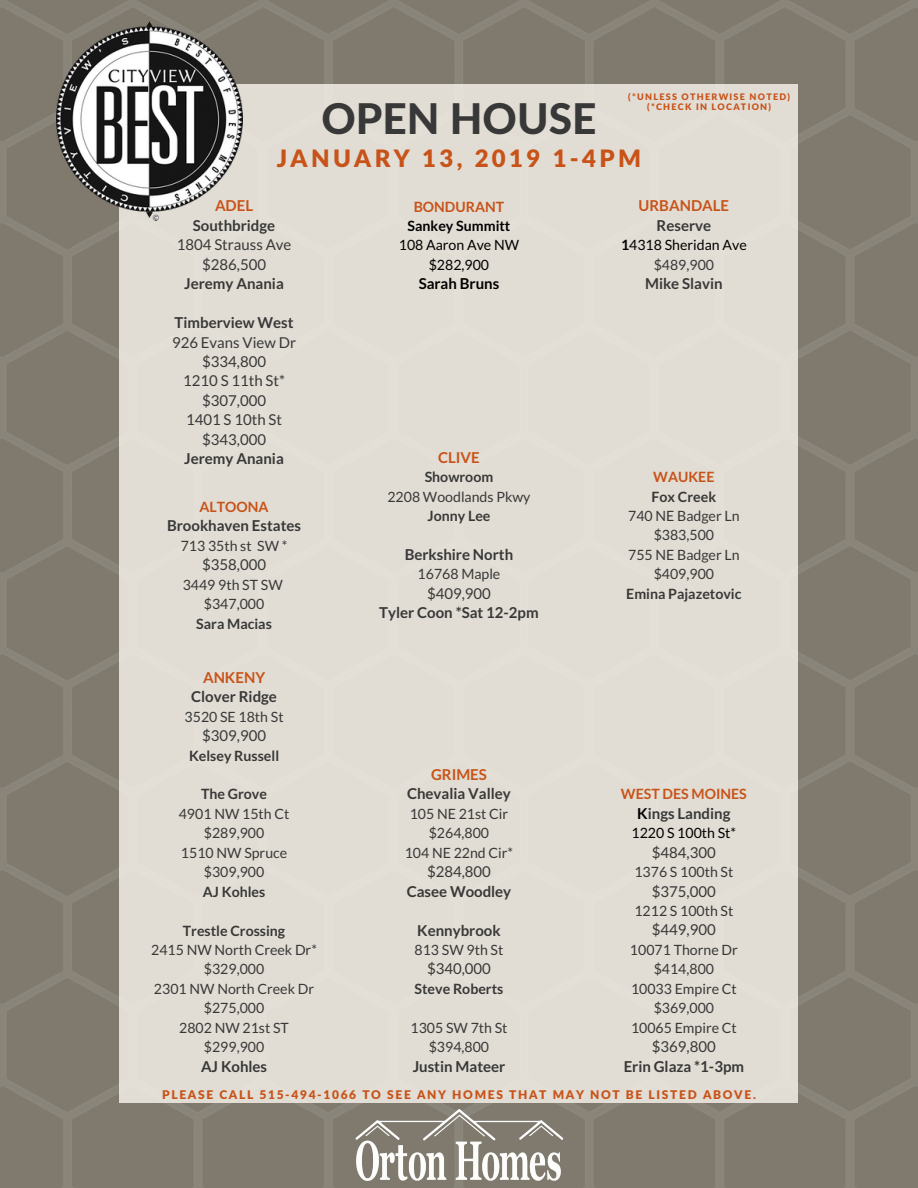
<style>
.page{position:relative;width:918px;height:1188px;background:#fff}
.page>*{position:absolute;margin:0;border:0;box-sizing:border-box;transform-origin:0 0}
.t1{font:800 42.45px "Lato Latin";color:#383838}
.t2{font:900 24px "Lato Latin";letter-spacing:.14em;color:#c85319}
.t3{font:700 15px "Lato";color:#383838}
.t4{font:15px/19.5px "Lato";color:#383838;text-align:center}
.t5{font:700 15px "Lato";color:#c85319}
.t6{font:700 15px "Lato";color:#000}
.t7{font:14.1px/19.5px "Lato";color:#383838;text-align:center}
.t8{font:700 14.1px "Lato";color:#383838}
.t9{font:14.1px/19.5px "Lato";color:#000;text-align:center}
.t10{font:700 14.1px "Lato";color:#c85319}
.t11{font:700 14.1px "Lato";color:#000}
.t12{font:900 12px "Lato Latin";letter-spacing:.14em;color:#c85319}
.t13{font:900 9px/10.6px "Lato Latin";letter-spacing:.14em;color:#c85319;text-align:center}
.s1{font-weight:700}
.s2{color:#383838}
.s3{color:#000}
</style>
<div class="page">
<img style="left:0;top:0;width:918px;height:1188px">
<div style="left:120px;top:85px;width:678px;height:1018px;background:#e1ddd4"></div>
<img style="left:57px;top:21px;width:185px;height:199px">
<img style="left:355px;top:1109px;width:207px;height:71px">
<h1 class="t1" style="left:322px;top:92px;width:276px">OPEN HOUSE</h1>
<p class="t13" style="left:628px;top:91px;width:163px">(*UNLESS OTHERWISE NOTED) (*CHECK IN LOCATION)</p>
<h2 class="t2" style="left:277px;top:143px;width:366px">JANUARY 13, 2019 1-4PM</h2>
<p class="t5" style="left:215px;top:197px;width:40px">ADEL</p>
<p class="t3" style="left:193px;top:216px;width:84px">Southbridge</p>
<p class="t4" style="left:177px;top:235px;width:116px">1804 Strauss Ave $286,500</p>
<p class="t3" style="left:184px;top:274px;width:101px">Jeremy Anania</p>
<p class="t3" style="left:175px;top:313px;width:121px">Timberview West</p>
<p class="t4" style="left:172px;top:332px;width:126px">926 Evans View Dr $334,800<br>1210 S 11th St* $307,000<br>1401 S 10th St $343,000</p>
<p class="t3" style="left:184px;top:449px;width:101px">Jeremy Anania</p>
<p class="t10" style="left:200px;top:498px;width:71px">ALTOONA</p>
<p class="t3" style="left:167px;top:517px;width:135px">Brookhaven Estates</p>
<p class="t7" style="left:181px;top:536px;width:108px">713 35th st SW *</p>
<p class="t4" style="left:202px;top:555px;width:65px">$358,000</p>
<p class="t7" style="left:183px;top:575px;width:102px">3449 9th ST SW $347,000</p>
<p class="t8" style="left:196px;top:615px;width:77px">Sara Macias</p>
<p class="t5" style="left:203px;top:668px;width:64px">ANKENY</p>
<p class="t3" style="left:191px;top:687px;width:87px">Clover Ridge</p>
<p class="t7" style="left:185px;top:706px;width:101px">3520 SE 18th St</p>
<p class="t4" style="left:202px;top:726px;width:65px">$309,900</p>
<p class="t8" style="left:189px;top:747px;width:92px">Kelsey Russell</p>
<p class="t8" style="left:201px;top:786px;width:67px">The Grove</p>
<p class="t7" style="left:179px;top:804px;width:112px">4901 NW 15th Ct $289,900<br>1510 NW Spruce $309,900</p>
<p class="t8" style="left:203px;top:883px;width:64px">AJ Kohles</p>
<p class="t8" style="left:183px;top:922px;width:104px">Trestle Crossing</p>
<p class="t7" style="left:151px;top:940px;width:167px">2415 NW North Creek Dr* $329,000<br>2301 NW North Creek Dr $275,000<br>2802 NW 21st ST $299,900</p>
<p class="t3" style="left:201px;top:1057px;width:68px">AJ Kohles</p>
<p class="t10" style="left:414px;top:198px;width:92px">BONDURANT</p>
<p class="t11" style="left:408px;top:217px;width:104px">Sankey Summitt</p>
<p class="t9" style="left:399px;top:235px;width:122px">108 Aaron Ave NW $282,900</p>
<p class="t6" style="left:419px;top:274px;width:82px">Sarah Bruns</p>
<p class="t5" style="left:438px;top:448px;width:43px">CLIVE</p>
<p class="t8" style="left:425px;top:468px;width:70px">Showroom</p>
<p class="t7" style="left:387px;top:486px;width:145px">2208 Woodlands Pkwy</p>
<p class="t8" style="left:428px;top:507px;width:64px">Jonny Lee</p>
<p class="t3" style="left:405px;top:545px;width:110px">Berkshire North</p>
<p class="t7" style="left:418px;top:564px;width:84px">16768 Maple</p>
<p class="t4" style="left:427px;top:583px;width:65px">$409,900</p>
<p class="t3" style="left:379px;top:603px;width:161px">Tyler Coon *Sat 12-2pm</p>
<p class="t5" style="left:431px;top:765px;width:57px">GRIMES</p>
<p class="t3" style="left:407px;top:785px;width:105px">Chevalia Valley</p>
<p class="t7" style="left:405px;top:804px;width:110px">105 NE 21st Cir $264,800<br>104 NE 22nd Cir*</p>
<p class="t4" style="left:427px;top:862px;width:65px">$284,800</p>
<p class="t3" style="left:407px;top:882px;width:106px">Casee Woodley</p>
<p class="t3" style="left:417px;top:921px;width:85px">Kennybrook</p>
<p class="t7" style="left:415px;top:940px;width:90px">813 SW 9th St</p>
<p class="t4" style="left:427px;top:959px;width:65px">$340,000</p>
<p class="t8" style="left:415px;top:980px;width:90px">Steve Roberts</p>
<p class="t7" style="left:410px;top:1018px;width:99px">1305 SW 7th St $394,800</p>
<p class="t3" style="left:413px;top:1057px;width:94px">Justin Mateer</p>
<p class="t5" style="left:639px;top:197px;width:92px">URBANDALE</p>
<p class="t3" style="left:657px;top:216px;width:56px">Reserve</p>
<p class="t9" style="left:621px;top:235px;width:127px"><span class="s1">1</span>4318 Sheridan Ave <span class="s2">$489,900</span></p>
<p class="t3" style="left:645px;top:274px;width:79px">Mike Slavin</p>
<p class="t10" style="left:653px;top:468px;width:63px">WAUKEE</p>
<p class="t8" style="left:652px;top:488px;width:66px">Fox Creek</p>
<p class="t7" style="left:628px;top:506px;width:113px">740 NE Badger Ln $383,500<br>755 NE Badger Ln $409,900</p>
<p class="t8" style="left:626px;top:585px;width:117px">Emina Pajazetovic</p>
<p class="t10" style="left:621px;top:785px;width:127px">WEST DES MOINES</p>
<p class="t3" style="left:637px;top:804px;width:95px"><span class="s3">K</span>ings Landing</p>
<p class="t9" style="left:632px;top:823px;width:106px">1220 S 100th St*</p>
<p class="t4" style="left:652px;top:842px;width:65px">$484,300</p>
<p class="t7" style="left:634px;top:862px;width:101px">1376 S 100th St</p>
<p class="t4" style="left:652px;top:881px;width:65px">$375,000</p>
<p class="t7" style="left:634px;top:901px;width:101px">1212 S 100th St</p>
<p class="t4" style="left:652px;top:920px;width:65px">$449,900</p>
<p class="t7" style="left:630px;top:940px;width:109px">10071 Thorne Dr $414,800<br>10033 Empire Ct $369,000<br>10065 Empire Ct</p>
<p class="t4" style="left:652px;top:1037px;width:65px">$369,800</p>
<p class="t3" style="left:624px;top:1057px;width:122px">Erin Glaza *1-3pm</p>
<p class="t12" style="left:162px;top:1087px;width:595px">PLEASE CALL 515-494-1066 TO SEE ANY HOMES THAT MAY NOT BE LISTED ABOVE.</p>
</div>
